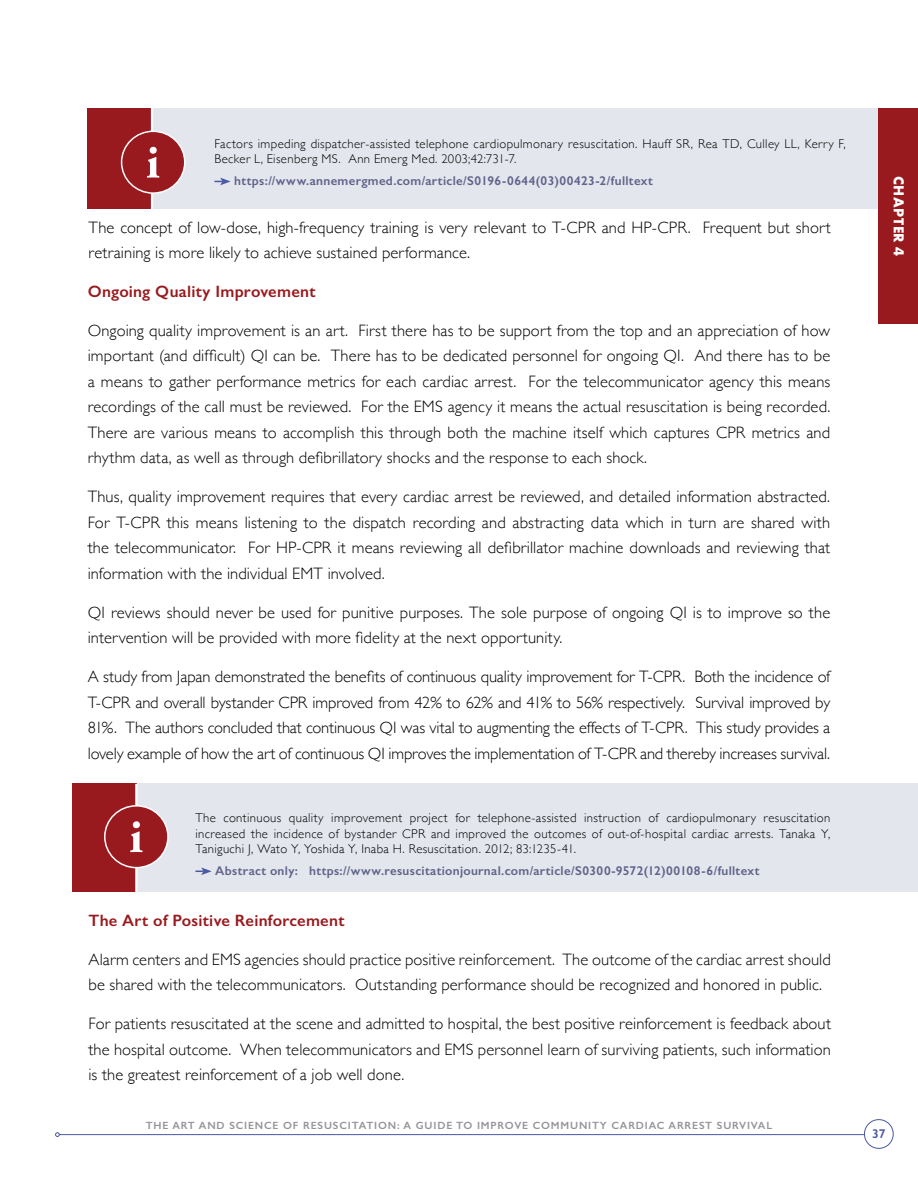
<style>
.page{position:relative;width:918px;height:1188px;background:#fff}
.page>*{position:absolute;margin:0;border:0;box-sizing:border-box;transform-origin:0 0}
.t1{font:300 16.5px/25.5px "Gill Sans";letter-spacing:.005em;color:#000;text-align:justify}
.t2{font:600 16.5px "Gill Sans";letter-spacing:.015em;color:#991a1e}
.t3{font:700 15px "Futura PT";letter-spacing:.04em;color:#fff}
.t4{font:300 12.75px/15.3px "Gill Sans";letter-spacing:.03em;color:#000}
.t5{font:600 12.75px "Gill Sans";letter-spacing:.025em;color:#60628a}
.t6{font:600 12.75px "Gill Sans";color:#4959a2}
.t7{font:600 10.5px "Gill Sans";letter-spacing:.08em;color:#939498}
</style>
<div class="page">
<hr style="left:59px;top:1134px;width:805px;height:1px;background:#4959a2">
<svg style="left:55px;top:1132px;width:5px;height:5px"></svg>
<div style="left:864px;top:1119px;width:30px;height:30px;border:1px solid #4959a2;border-radius:50%"></div>
<div style="left:88px;top:108px;width:830px;height:100px;background:#e3e6ec"></div>
<div style="left:88px;top:108px;width:64px;height:100px;background:#991a1e"></div>
<hr style="left:151px;top:108px;width:2px;height:108px;background:#fff">
<svg style="left:214px;top:178px;width:17px;height:7px"></svg>
<div style="left:122px;top:131px;width:63px;height:62px;background:#991a1e;border-radius:50%"></div>
<div style="left:121px;top:131px;width:64px;height:63px;border:2px solid #fff;border-radius:50%"></div>
<svg style="left:147px;top:147px;width:12px;height:31px"></svg>
<div style="left:72px;top:784px;width:846px;height:108px;background:#e3e6ec"></div>
<div style="left:72px;top:784px;width:64px;height:108px;background:#991a1e"></div>
<hr style="left:135px;top:784px;width:3px;height:120px;background:#fff">
<div style="left:105px;top:806px;width:63px;height:62px;background:#991a1e;border-radius:50%"></div>
<div style="left:104px;top:805px;width:65px;height:63px;border:2px solid #fff;border-radius:50%"></div>
<svg style="left:130px;top:821px;width:13px;height:31px"></svg>
<svg style="left:195px;top:867px;width:17px;height:8px"></svg>
<div style="left:879px;top:108px;width:39px;height:216px;background:#991a1e"></div>
<p class="t4" style="left:214px;top:136px;width:633px">Factors impeding dispatcher-assisted telephone cardiopulmonary resuscitation. Hauff SR, Rea TD, Culley LL, Kerry F,<br>Becker L, Eisenberg MS. Ann Emerg Med. 2003;42:731-7.</p>
<p class="t5" style="left:234px;top:173px;width:420px">https://www.annemergmed.com/article/S0196-0644(03)00423-2/fulltext</p>
<p class="t1" style="left:89px;top:214px;width:744px">The concept of low-dose, high-frequency training is very relevant to T-CPR and HP-CPR. Frequent but short retraining is more likely to achieve sustained performance.</p>
<p class="t2" style="left:88px;top:281px;width:229px">Ongoing Quality Improvement</p>
<p class="t1" style="left:88px;top:317px;width:744px">Ongoing quality improvement is an art. First there has to be support from the top and an appreciation of how important (and difficult) QI can be. There has to be dedicated personnel for ongoing QI. And there has to be a means to gather performance metrics for each cardiac arrest. For the telecommunicator agency this means recordings of the call must be reviewed. For the EMS agency it means the actual resuscitation is being recorded.<br>There are various means to accomplish this through both the machine itself which captures CPR metrics and rhythm data, as well as through defibrillatory shocks and the response to each shock.</p>
<p class="t1" style="left:88px;top:484px;width:744px">Thus, quality improvement requires that every cardiac arrest be reviewed, and detailed information abstracted.<br>For T-CPR this means listening to the dispatch recording and abstracting data which in turn are shared with the telecommunicator. For HP-CPR it means reviewing all defibrillator machine downloads and reviewing that information with the individual EMT involved.</p>
<p class="t1" style="left:88px;top:599px;width:744px">QI reviews should never be used for punitive purposes. The sole purpose of ongoing QI is to improve so the intervention will be provided with more fidelity at the next opportunity.</p>
<p class="t1" style="left:88px;top:664px;width:744px">A study from Japan demonstrated the benefits of continuous quality improvement for T-CPR. Both the incidence of T-CPR and overall bystander CPR improved from 42% to 62% and 41% to 56% respectively. Survival improved by 81%. The authors concluded that continuous QI was vital to augmenting the effects of T-CPR. This study provides a lovely example of how the art of continuous QI improves the implementation of T-CPR and thereby increases survival.</p>
<p class="t4" style="left:195px;top:810px;width:636px;text-align:justify">The continuous quality improvement project for telephone-assisted instruction of cardiopulmonary resuscitation increased the incidence of bystander CPR and improved the outcomes of out-of-hospital cardiac arrests. Tanaka Y, Taniguchi J, Wato Y, Yoshida Y, Inaba H. Resuscitation. 2012; 83:1235-41.</p>
<p class="t5" style="left:215px;top:863px;width:546px">Abstract only: https://www.resuscitationjournal.com/article/S0300-9572(12)00108-6/fulltext</p>
<p class="t2" style="left:88px;top:910px;width:257px">The Art of Positive Reinforcement</p>
<p class="t1" style="left:88px;top:946px;width:744px">Alarm centers and EMS agencies should practice positive reinforcement. The outcome of the cardiac arrest should be shared with the telecommunicators. Outstanding performance should be recognized and honored in public.</p>
<p class="t1" style="left:88px;top:1010px;width:744px">For patients resuscitated at the scene and admitted to hospital, the best positive reinforcement is feedback about the hospital outcome. When telecommunicators and EMS personnel learn of surviving patients, such information is the greatest reinforcement of a job well done.</p>
<p class="t7" style="left:146px;top:1119px;width:628px">THE ART AND SCIENCE OF RESUSCITATION: A GUIDE TO IMPROVE COMMUNITY CARDIAC ARREST SURVIVAL</p>
<p class="t3" style="left:908px;top:176px;width:82px;rotate:90deg">CHAPTER 4</p>
<p class="t6" style="left:872px;top:1126px;width:15px">37</p>
</div>
